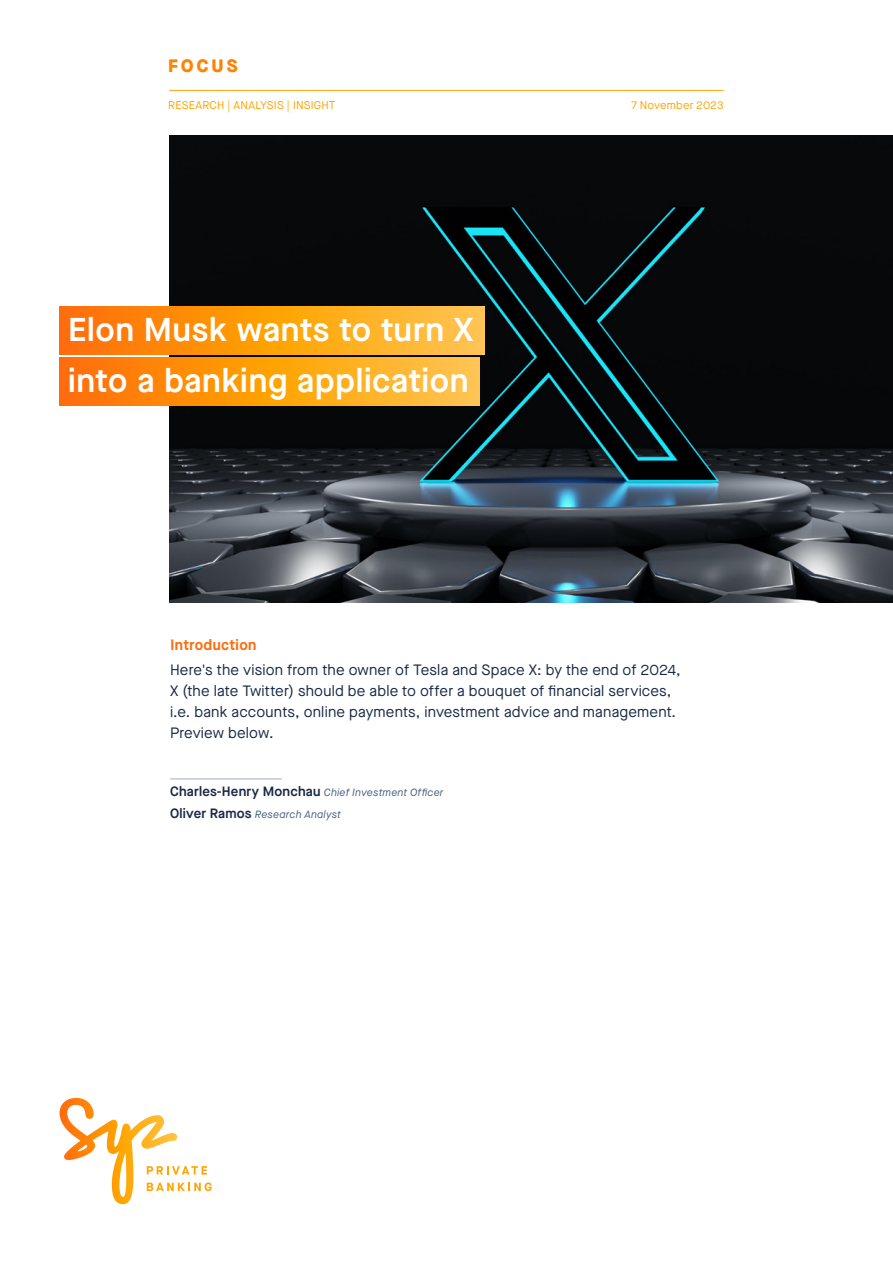
<style>
.page{position:relative;width:893px;height:1263px;background:#fff}
.page>*{position:absolute;margin:0;border:0;box-sizing:border-box;transform-origin:0 0}
.t1{font:600 33px/51px "Maison Neue";letter-spacing:.02em;color:#fff}
.t2{font:800 18px "Maison Neue";letter-spacing:.175em;color:#ff8300}
.t3{font:15px/21px "Maison Neue";letter-spacing:.01em;color:#192944}
.t4{font:700 15px "Maison Neue";color:#ff6c0e}
.t5{font:11.25px "Maison Neue";letter-spacing:.02em;color:#ffa300}
.t6{font:italic 10.5px/22px "Maison Neue";letter-spacing:.02em;color:#466080}
.s1{font-weight:600;font-style:normal;font-size:13.5px;color:#192944}
</style>
<div class="page">
<hr style="left:169px;top:90px;width:555px;height:1px;background:#ffa300">
<svg style="left:60px;top:1098px;width:152px;height:106px"></svg>
<hr style="left:170px;top:779px;width:112px;height:1px;background:#a2acbe">
<img style="left:169px;top:135px;width:724px;height:468px">
<svg style="left:59px;top:307px;width:425px;height:47px;background:#ff9d18"></svg>
<svg style="left:59px;top:358px;width:420px;height:47px;background:#ff9d18"></svg>
<p class="t2" style="left:168px;top:53px;width:71px">FOCUS</p>
<p class="t5" style="left:168px;top:98px;width:169px">RESEARCH | ANALYSIS | INSIGHT</p>
<p class="t5" style="left:631px;top:98px;width:94px">7 November 2023</p>
<h1 class="t1" style="left:68px;top:303px;width:407px">Elon Musk wants to turn X into a banking application</h1>
<p class="t4" style="left:170px;top:635px;width:88px">Introduction</p>
<p class="t3" style="left:170px;top:659px;width:512px">Here's the vision from the owner of Tesla and Space X: by the end of 2024, X (the late Twitter) should be able to offer a bouquet of financial services, i.e. bank accounts, online payments, investment advice and management.<br>Preview below.</p>
<p class="t6" style="left:170px;top:781px;width:275px"><span class="s1">Charles-Henry Monchau</span> Chief Investment Officer<br><span class="s1">Oliver Ramos</span> Research Analyst</p>
</div>
